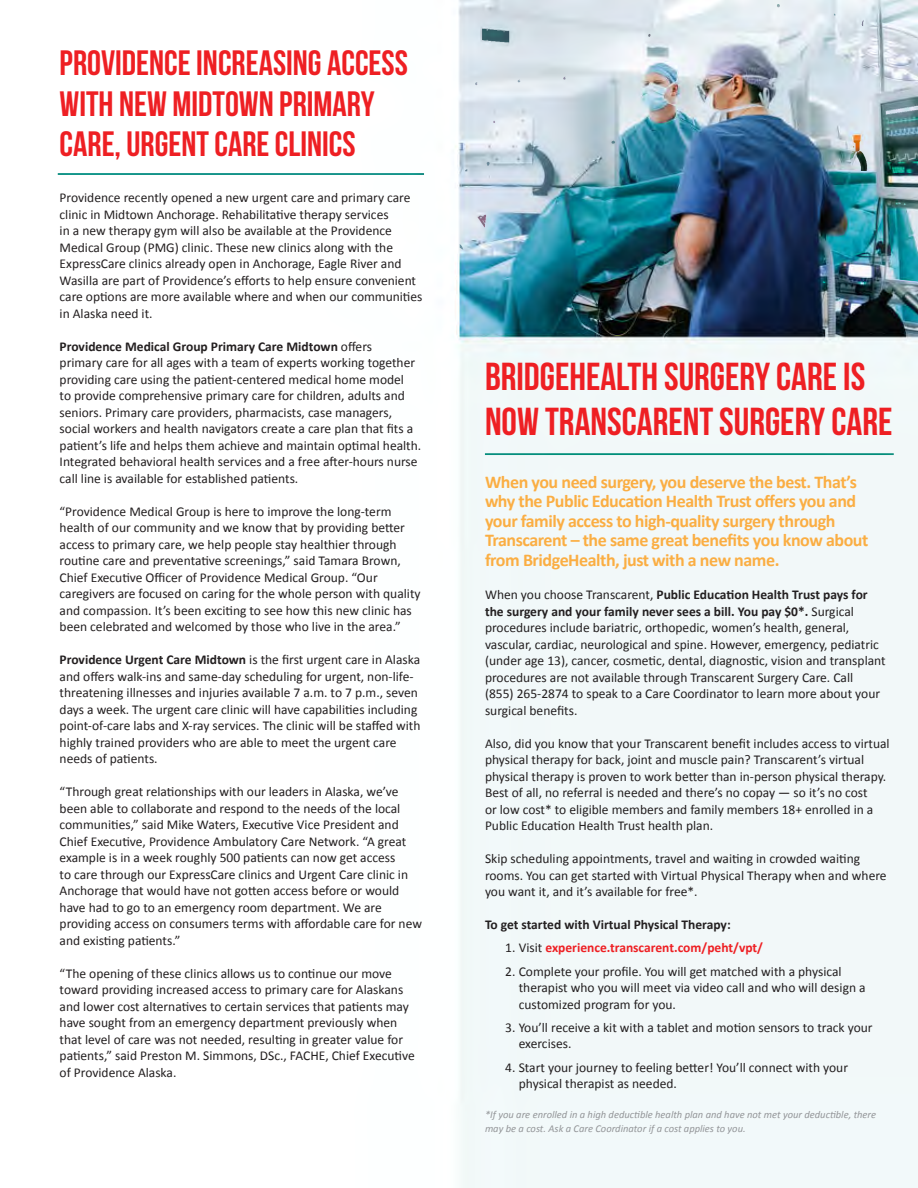
<style>
.page{position:relative;width:918px;height:1188px;background:#fff}
.page>*{position:absolute;margin:0;border:0;box-sizing:border-box;transform-origin:0 0}
.t1{font:700 39px/45px "Bebas Neue";color:#ee1f23}
.t2{font:700 35.25px/40.7px "Bebas Neue";color:#ee1f23}
.t3{font:700 18px/19.5px "Calibri";letter-spacing:-.025em;color:#fbae43}
.t4{font:13.5px/16.5px "Calibri";color:#231f20}
.t5{font:700 13.5px "Calibri";color:#ee1f23}
.t6{font:700 13.5px "Calibri";color:#231f20}
.t7{font:italic 10.5px/13.5px "Calibri";color:#939598}
.s1{font-weight:700}
.s2{font-weight:400;color:#231f20}
</style>
<div class="page">
<img style="left:57px;top:0;width:861px;height:1188px">
<p class="t2" style="left:60px;top:42px;width:350px">PROVIDENCE INCREASING ACCESS<br>WITH NEW MIDTOWN PRIMARY<br>CARE, URGENT CARE CLINICS</p>
<p class="t4" style="left:60px;top:189px;width:364px">Providence recently opened a new urgent care and primary care clinic in Midtown Anchorage. Rehabilitative therapy services<br>in a new therapy gym will also be available at the Providence Medical Group (PMG) clinic. These new clinics along with the ExpressCare clinics already open in Anchorage, Eagle River and Wasilla are part of Providence’s efforts to help ensure convenient care options are more available where and when our communities in Alaska need it.</p>
<p class="t4" style="left:60px;top:337px;width:363px"><span class="s1">Providence Medical Group Primary Care Midtown</span> offers<br>primary care for all ages with a team of experts working together providing care using the patient-centered medical home model<br>to provide comprehensive primary care for children, adults and seniors. Primary care providers, pharmacists, case managers, social workers and health navigators create a care plan that fits a patient’s life and helps them achieve and maintain optimal health.<br>Integrated behavioral health services and a free after-hours nurse call line is available for established patients.</p>
<p class="t4" style="left:60px;top:502px;width:363px">“Providence Medical Group is here to improve the long-term health of our community and we know that by providing better access to primary care, we help people stay healthier through routine care and preventative screenings,” said Tamara Brown, Chief Executive Officer of Providence Medical Group. “Our caregivers are focused on caring for the whole person with quality and compassion. It’s been exciting to see how this new clinic has been celebrated and welcomed by those who live in the area.”</p>
<p class="t4" style="left:60px;top:651px;width:362px"><span class="s1">Providence Urgent Care Midtown</span> is the first urgent care in Alaska and offers walk-ins and same-day scheduling for urgent, non-life&shy;threatening illnesses and injuries available 7 a.m. to 7 p.m., seven days a week. The urgent care clinic will have capabilities including point-of-care labs and X-ray services. The clinic will be staffed with highly trained providers who are able to meet the urgent care needs of patients.</p>
<p class="t4" style="left:60px;top:783px;width:364px">“Through great relationships with our leaders in Alaska, we’ve been able to collaborate and respond to the needs of the local communities,” said Mike Waters, Executive Vice President and Chief Executive, Providence Ambulatory Care Network. “A great example is in a week roughly 500 patients can now get access<br>to care through our ExpressCare clinics and Urgent Care clinic in Anchorage that would have not gotten access before or would have had to go to an emergency room department. We are providing access on consumers terms with affordable care for new and existing patients.”</p>
<p class="t4" style="left:60px;top:964px;width:357px">“The opening of these clinics allows us to continue our move toward providing increased access to primary care for Alaskans and lower cost alternatives to certain services that patients may have sought from an emergency department previously when that level of care was not needed, resulting in greater value for patients,” said Preston M. Simmons, DSc., FACHE, Chief Executive of Providence Alaska.</p>
<p class="t1" style="left:485px;top:354px;width:409px">BRIDGEHEALTH SURGERY CARE IS<br>NOW TRANSCARENT SURGERY CARE</p>
<p class="t3" style="left:485px;top:472px;width:385px">When you need surgery, you deserve the best. That’s why the Public Education Health Trust offers you and your family access to high-quality surgery through Transcarent – the same great benefits you know about from BridgeHealth, just with a new name.</p>
<p class="t4" style="left:485px;top:586px;width:402px">When you choose Transcarent, <span class="s1">Public Education Health Trust pays for the surgery and your family never sees a bill. You pay $0*.</span> Surgical procedures include bariatric, orthopedic, women’s health, general, vascular, cardiac, neurological and spine. However, emergency, pediatric (under age 13), cancer, cosmetic, dental, diagnostic, vision and transplant procedures are not available through Transcarent Surgery Care. Call<br>(855) 265-2874 to speak to a Care Coordinator to learn more about your surgical benefits.</p>
<p class="t4" style="left:485px;top:735px;width:406px">Also, did you know that your Transcarent benefit includes access to virtual physical therapy for back, joint and muscle pain? Transcarent’s virtual physical therapy is proven to work better than in-person physical therapy.<br>Best of all, no referral is needed and there’s no copay — so it’s no cost<br>or low cost* to eligible members and family members 18+ enrolled in a Public Education Health Trust health plan.</p>
<p class="t4" style="left:485px;top:850px;width:403px">Skip scheduling appointments, travel and waiting in crowded waiting rooms. You can get started with Virtual Physical Therapy when and where you want it, and it’s available for free*.</p>
<p class="t6" style="left:485px;top:915px;width:247px">To get started with Virtual Physical Therapy:</p>
<p class="t5" style="left:505px;top:938px;width:259px"><span class="s2">1. Visit</span> experience.transcarent.com/peht/vpt/</p>
<p class="t4" style="left:519px;top:963px;width:348px;text-indent:-14px">2. Complete your profile. You will get matched with a physical therapist who you will meet via video call and who will design a customized program for you.</p>
<p class="t4" style="left:519px;top:1019px;width:355px;text-indent:-14px">3. You’ll receive a kit with a tablet and motion sensors to track your exercises.</p>
<p class="t4" style="left:519px;top:1059px;width:331px;text-indent:-14px">4. Start your journey to feeling better! You’ll connect with your physical therapist as needed.</p>
<p class="t7" style="left:485px;top:1107px;width:393px">*If you are enrolled in a high deductible health plan and have not met your deductible, there may be a cost. Ask a Care Coordinator if a cost applies to you.</p>
</div>
